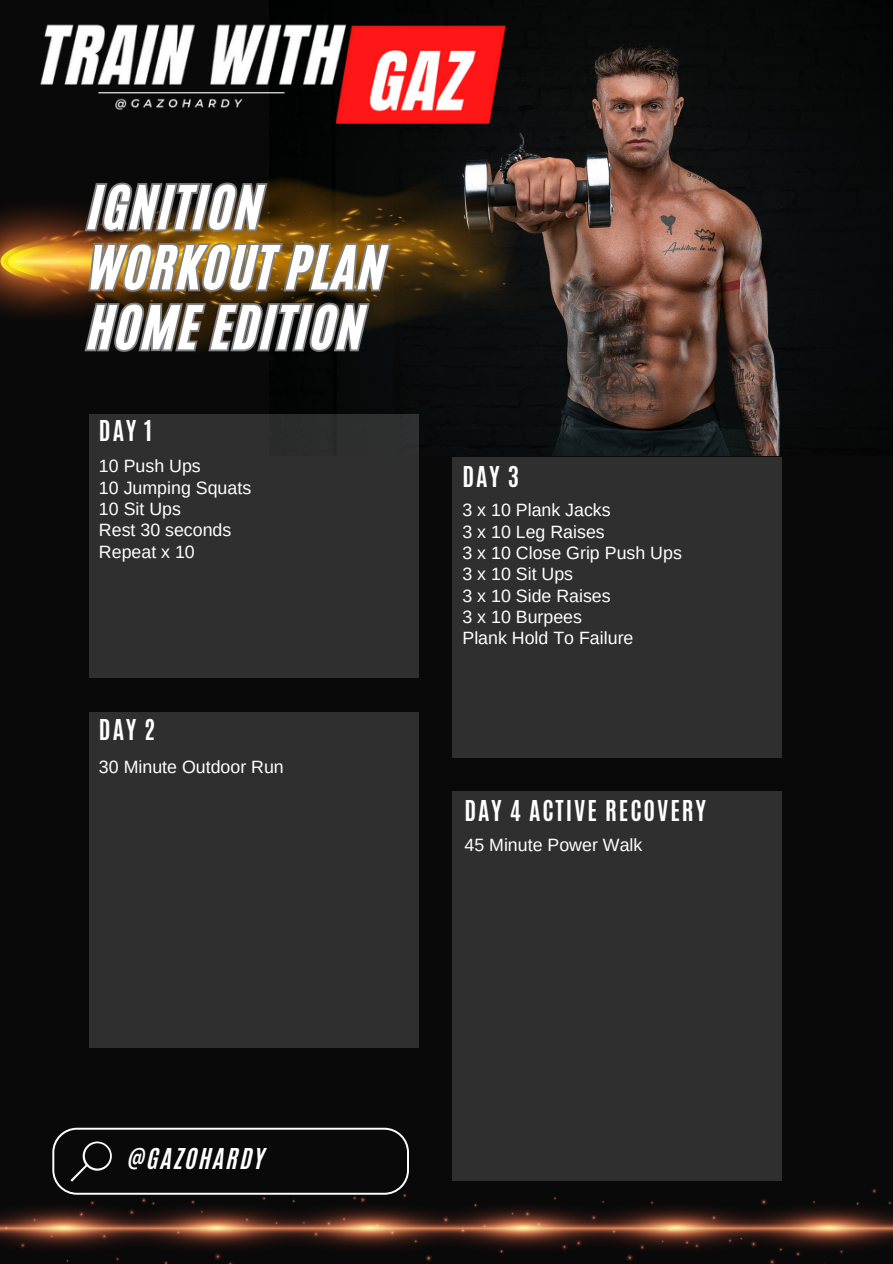
<style>
.page{position:relative;width:893px;height:1264px;background:#fff}
.page>*{position:absolute;margin:0;border:0;box-sizing:border-box;transform-origin:0 0}
.t1{font:50.25px/60px "CA Generated";letter-spacing:.04em;color:#fff}
.t2{font:700 24px "Antonio";letter-spacing:.08em;color:#fff}
.t3{font:24px "CA Generated";letter-spacing:.08em;color:#fff}
.t4{font:17.85px "Arimo";color:#fff}
</style>
<div class="page">
<div style="left:0;top:0;width:892px;height:1263px;background:#090909"></div>
<img style="left:418px;top:44px;width:364px;height:412px">
<div style="left:89px;top:414px;width:329px;height:264px;background:#2f2f2f"></div>
<div style="left:452px;top:457px;width:329px;height:300px;background:#2f2f2f"></div>
<div style="left:89px;top:712px;width:329px;height:335px;background:#2f2f2f"></div>
<div style="left:452px;top:791px;width:329px;height:389px;background:#2f2f2f"></div>
<img style="left:40px;top:24px;width:521px;height:116px">
<img style="left:0;top:169px;width:568px;height:184px">
<img style="left:0;top:1188px;width:892px;height:75px">
<svg style="left:52px;top:1127px;width:357px;height:67px"></svg>
<svg style="left:372px;top:228px;width:21px;height:125px"></svg>
<svg style="left:82px;top:99px;width:290px;height:254px"></svg>
<h2 class="t1" style="left:89px;top:177px;width:298px">IGNITION<br>WORKOUT PLAN<br>HOME EDITION</h2>
<h2 class="t2" style="left:99px;top:414px;width:55px">DAY 1</h2>
<p class="t4" style="left:99px;top:456px;width:103px">10 Push Ups</p>
<p class="t4" style="left:99px;top:477px;width:154px">10 Jumping Squats</p>
<p class="t4" style="left:99px;top:499px;width:83px">10 Sit Ups</p>
<p class="t4" style="left:99px;top:520px;width:134px">Rest 30 seconds</p>
<p class="t4" style="left:99px;top:541px;width:97px">Repeat x 10</p>
<p class="t2" style="left:99px;top:712px;width:58px">DAY 2</p>
<p class="t4" style="left:99px;top:757px;width:186px">30 Minute Outdoor Run</p>
<p class="t2" style="left:462px;top:459px;width:58px">DAY 3</p>
<p class="t4" style="left:462px;top:500px;width:150px">3 x 10 Plank Jacks</p>
<p class="t4" style="left:462px;top:521px;width:144px">3 x 10 Leg Raises</p>
<h2 class="t4" style="left:462px;top:543px;width:221px">3 x 10 Close Grip Push Ups</h2>
<p class="t4" style="left:462px;top:564px;width:112px">3 x 10 Sit Ups</p>
<p class="t4" style="left:462px;top:585px;width:150px">3 x 10 Side Raises</p>
<h2 class="t4" style="left:462px;top:607px;width:121px">3 x 10 Burpees</h2>
<p class="t4" style="left:462px;top:628px;width:172px">Plank Hold To Failure</p>
<p class="t2" style="left:464px;top:794px;width:243px">DAY 4 ACTIVE RECOVERY</p>
<p class="t4" style="left:464px;top:834px;width:179px">45 Minute Power Walk</p>
<p class="t3" style="left:128px;top:1141px;width:138px">@GAZOHARDY</p>
</div>
